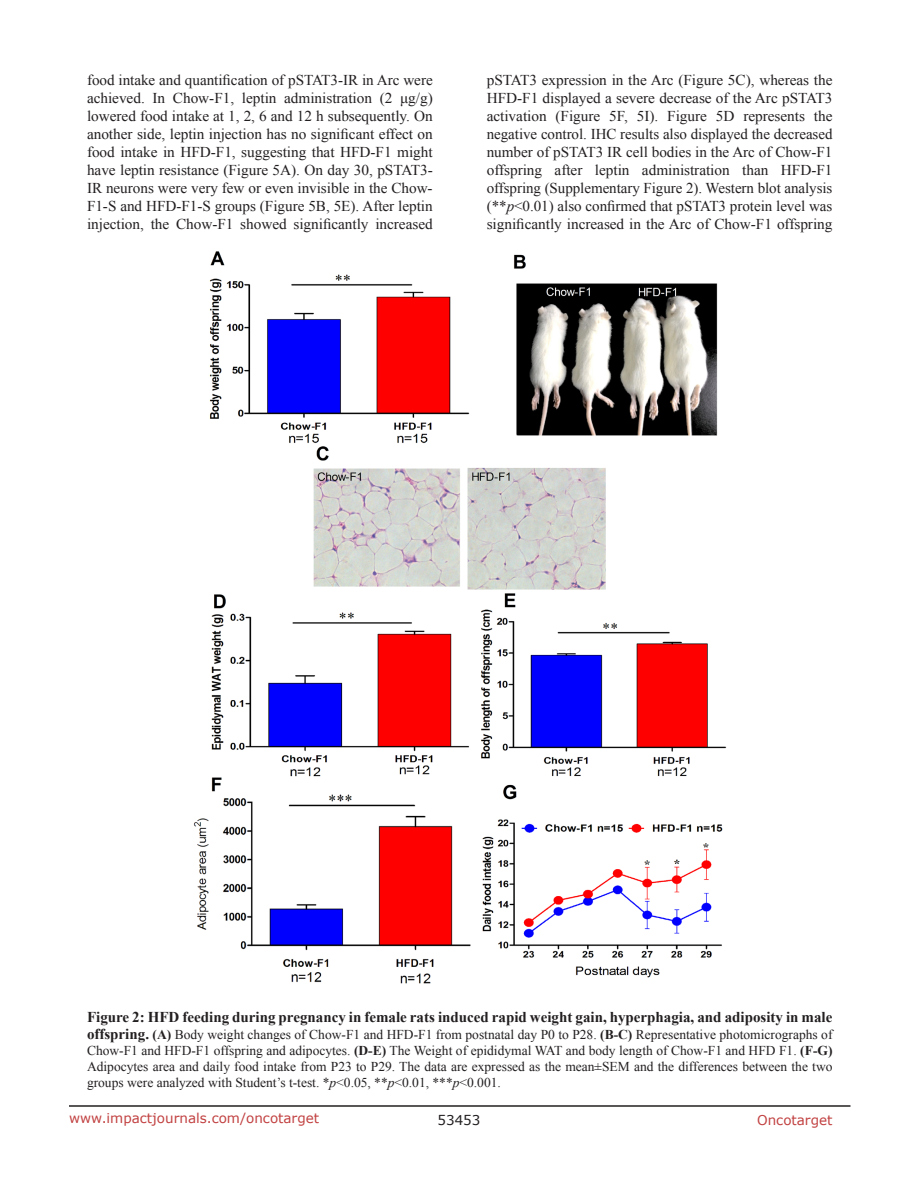
<style>
.page{position:relative;width:918px;height:1188px;background:#fff}
.page>*{position:absolute;margin:0;border:0;box-sizing:border-box;transform-origin:0 0}
.BodyText{font:15px/18px "Times New Roman";letter-spacing:-.005em;color:#231f20;text-align:justify}
.figuretext{font:700 15px "Times New Roman";color:#231f20}
.figuretext-2{font:13.5px/16.2px "Times New Roman";color:#231f20;text-align:justify}
.t1{font:13.5px "Verdana";color:#c24141}
.t2{font:13.5px "Verdana";color:#231f20}
.s1{font-style:italic}
.s2{font-weight:700;font-size:15px}
.s3{font-weight:700}
</style>
<div class="page">
<hr style="left:69px;top:1105px;width:781px;height:2px;background:#231f20">
<img style="left:193px;top:251px;width:534px;height:733px">
<p class="BodyText" style="left:87px;top:71px;width:347px">food intake and quantification of pSTAT3-IR in Arc were achieved. In Chow-F1, leptin administration (2 μg/g) lowered food intake at 1, 2, 6 and 12 h subsequently. On another side, leptin injection has no significant effect on food intake in HFD-F1, suggesting that HFD-F1 might have leptin resistance (Figure 5A). On day 30, pSTAT3- IR neurons were very few or even invisible in the Chow-F1-S and HFD-F1-S groups (Figure 5B, 5E). After leptin injection, the Chow-F1 showed significantly increased</p>
<p class="BodyText" style="left:487px;top:71px;width:347px">pSTAT3 expression in the Arc (Figure 5C), whereas the HFD-F1 displayed a severe decrease of the Arc pSTAT3 activation (Figure 5F, 5I). Figure 5D represents the negative control. IHC results also displayed the decreased number of pSTAT3 IR cell bodies in the Arc of Chow-F1 offspring after leptin administration than HFD-F1 offspring (Supplementary Figure 2). Western blot analysis (**<span class="s1">p</span>&lt;0.01) also confirmed that pSTAT3 protein level was significantly increased in the Arc of Chow-F1 offspring</p>
<p class="figuretext" style="left:87px;top:1007px;width:747px">Figure 2: HFD feeding during pregnancy in female rats induced rapid weight gain, hyperphagia, and adiposity in male</p>
<p class="figuretext-2" style="left:87px;top:1026px;width:747px"><span class="s2">offspring.</span> <span class="s3">(A)</span> Body weight changes of Chow-F1 and HFD-F1 from postnatal day P0 to P28. <span class="s3">(B-C)</span> Representative photomicrographs of Chow-F1 and HFD-F1 offspring and adipocytes. <span class="s3">(D-E)</span> The Weight of epididymal WAT and body length of Chow-F1 and HFD F1. <span class="s3">(F-G)<br></span>Adipocytes area and daily food intake from P23 to P29. The data are expressed as the mean±SEM and the differences between the two groups were analyzed with Student’s t-test. *<span class="s1">p</span>&lt;0.05, **<span class="s1">p</span>&lt;0.01, ***<span class="s1">p</span>&lt;0.001.</p>
<p class="t1" style="left:69px;top:1109px;width:252px">www.impactjournals.com/oncotarget</p>
<p class="t2" style="left:438px;top:1111px;width:44px">53453</p>
<p class="t1" style="left:757px;top:1111px;width:77px">Oncotarget</p>
</div>
